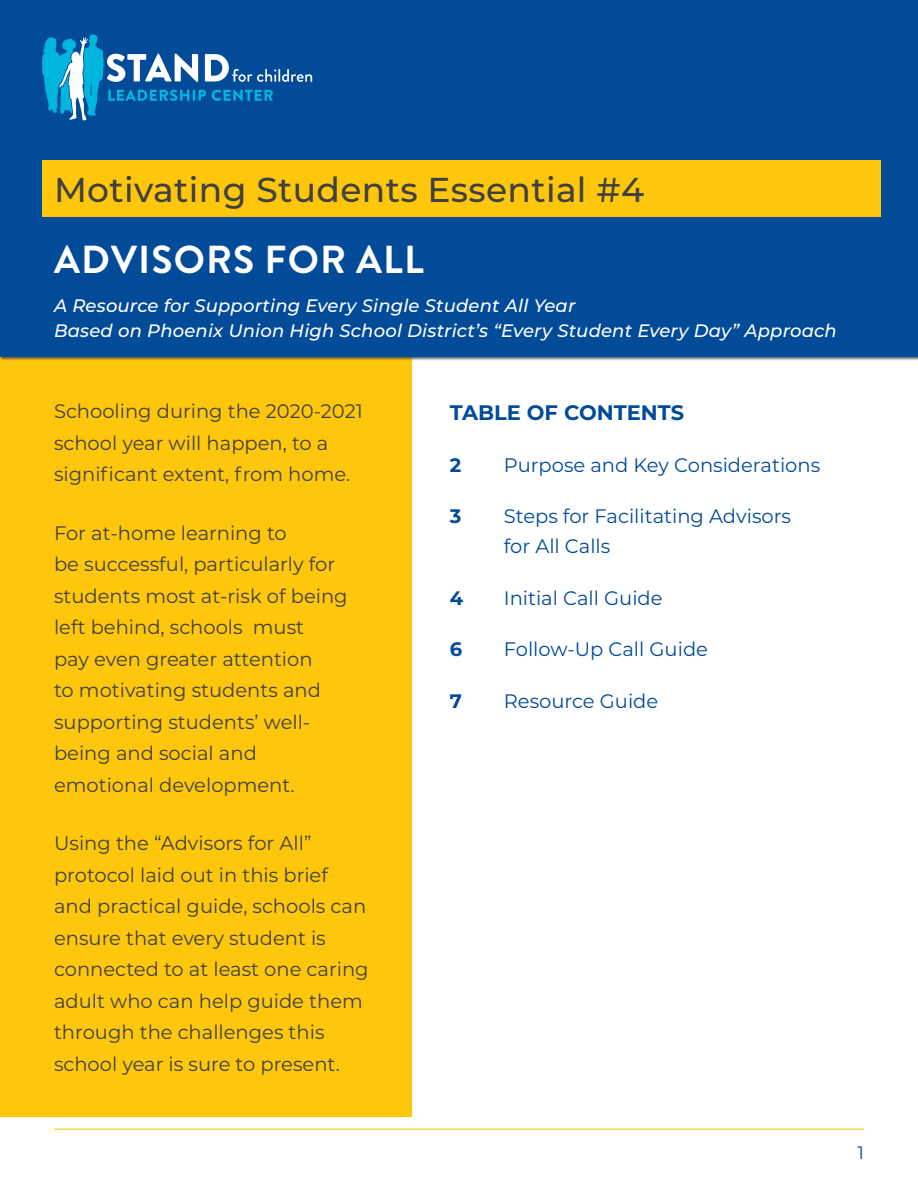
<style>
.page{position:relative;width:918px;height:1188px;background:#fff}
.page>*{position:absolute;margin:0;border:0;box-sizing:border-box;transform-origin:0 0}
.t1{font:700 39px "Brandon Grotesque";letter-spacing:.03em;color:#fff}
.t2{font:500 34.5px "Montserrat";letter-spacing:.01em;color:#404040}
.t3{font:700 21px "Montserrat";color:#024b99}
.t4{font:19.5px/31.5px "Montserrat";color:#404040}
.t5{font:19.5px/30px "Montserrat";color:#024b99}
.t6{font:700 19.5px "Montserrat";color:#024b99}
.t7{font:italic 500 18px/25.5px "Montserrat";letter-spacing:.01em;color:#fff}
.t8{font:18px "Montserrat";color:#024b99}
</style>
<div class="page">
<div style="left:0;top:356px;width:411px;height:761px;background:#fec70c"></div>
<div style="left:0;top:0;width:918px;height:356px;background:#024b99"></div>
<svg style="left:42px;top:34px;width:270px;height:86px"></svg>
<div style="left:42px;top:160px;width:838px;height:57px;background:#fec70c"></div>
<hr style="left:54px;top:1129px;width:810px;height:1px;background:#fec70c">
<h2 class="t2" style="left:54px;top:165px;width:592px">Motivating Students Essential #4</h2>
<h1 class="t1" style="left:54px;top:232px;width:371px">ADVISORS FOR ALL</h1>
<p class="t7" style="left:54px;top:292px;width:784px">A Resource for Supporting Every Single Student All Year<br>Based on Phoenix Union High School District’s “Every Student Every Day” Approach</p>
<p class="t4" style="left:54px;top:395px;width:310px">Schooling during the 2020-2021 school year will happen, to a significant extent, from home.</p>
<p class="t4" style="left:54px;top:517px;width:295px">For at-home learning to<br>be successful, particularly for students most at-risk of being left behind, schools must<br>pay even greater attention<br>to motivating students and supporting students’ well&shy;being and social and emotional development.</p>
<p class="t4" style="left:54px;top:827px;width:316px">Using the “Advisors for All” protocol laid out in this brief and practical guide, schools can ensure that every student is connected to at least one caring adult who can help guide them through the challenges this school year is sure to present.</p>
<p class="t3" style="left:450px;top:397px;width:236px">TABLE OF CONTENTS</p>
<p class="t6" style="left:450px;top:451px;width:13px">2</p>
<p class="t5" style="left:504px;top:449px;width:318px">Purpose and Key Considerations</p>
<p class="t6" style="left:450px;top:502px;width:13px">3</p>
<p class="t5" style="left:504px;top:501px;width:289px">Steps for Facilitating Advisors for All Calls</p>
<p class="t6" style="left:450px;top:584px;width:15px">4</p>
<p class="t5" style="left:504px;top:582px;width:160px">Initial Call Guide</p>
<p class="t6" style="left:450px;top:635px;width:14px">6</p>
<p class="t5" style="left:504px;top:634px;width:206px">Follow-Up Call Guide</p>
<p class="t6" style="left:450px;top:687px;width:14px">7</p>
<p class="t5" style="left:504px;top:685px;width:156px">Resource Guide</p>
<p class="t8" style="left:858px;top:1140px;width:8px">1</p>
</div>
